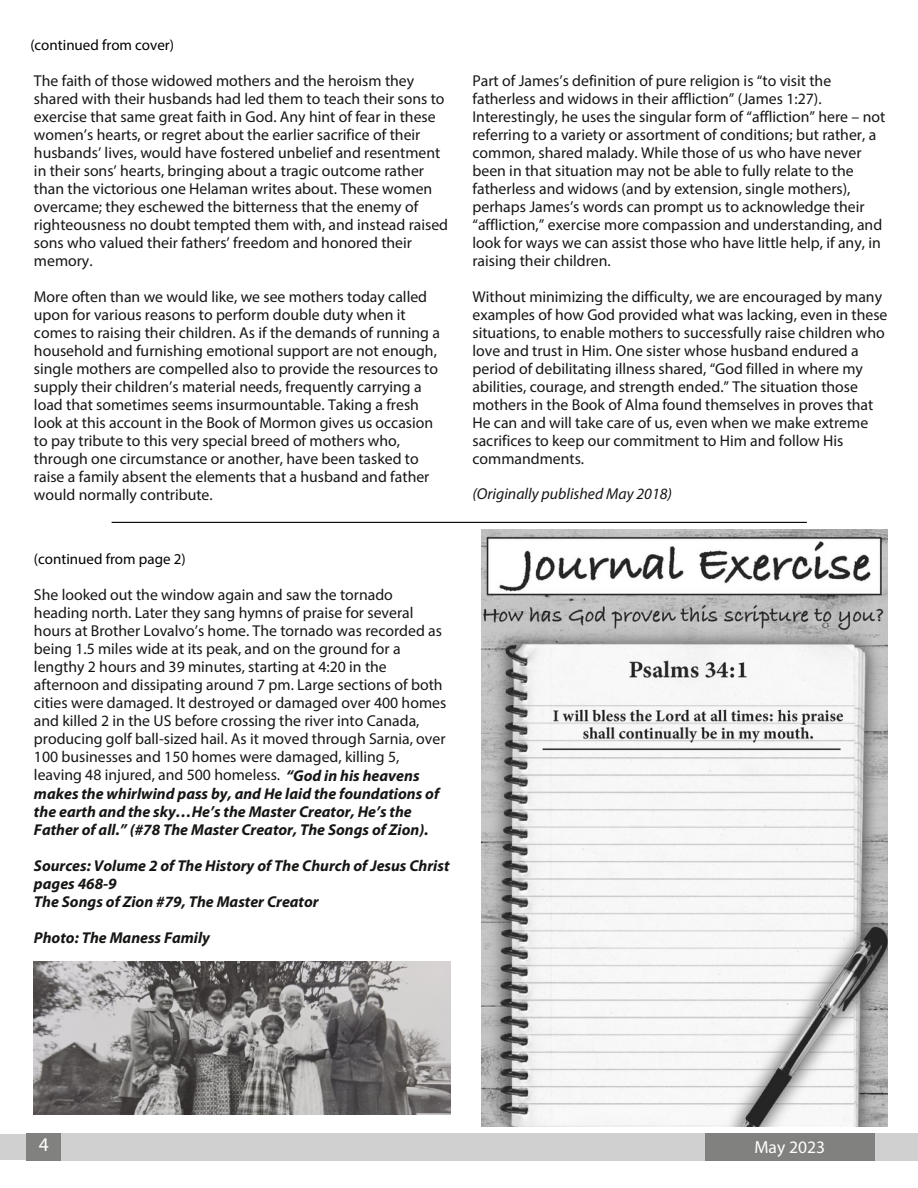
<style>
.page{position:relative;width:918px;height:1188px;background:#fff}
.page>*{position:absolute;margin:0;border:0;box-sizing:border-box;transform-origin:0 0}
.t1{font:19.5px "Myriad Pro";color:#fff}
.t2{font:17.55px "Myriad Pro";color:#fff}
.t3{font:15.75px/18px "Myriad Pro";color:#171615}
.t4{font:italic 700 15.75px/18px "Myriad Pro";color:#171615}
.t5{font:italic 15.75px "Myriad Pro";color:#171615}
.t6{font:15px "Myriad Pro";color:#000}
</style>
<div class="page">
<img style="left:482px;top:530px;width:406px;height:596px">
<img style="left:34px;top:962px;width:416px;height:153px">
<div style="left:0;top:1134px;width:918px;height:26px;background:#d0d0d0"></div>
<div style="left:27px;top:1134px;width:891px;height:27px;background:#d0d0d0"></div>
<div style="left:705px;top:1134px;width:169px;height:27px;background:#818180"></div>
<div style="left:27px;top:1134px;width:34px;height:27px;background:#818180"></div>
<hr style="left:112px;top:522px;width:695px;height:1px;background:#000">
<p class="t6" style="left:30px;top:39px;width:145px">(continued from cover)</p>
<p class="t3" style="left:34px;top:73px;width:416px">The faith of those widowed mothers and the heroism they shared with their husbands had led them to teach their sons to exercise that same great faith in God. Any hint of fear in these women’s hearts, or regret about the earlier sacrifice of their husbands’ lives, would have fostered unbelief and resentment in their sons’ hearts, bringing about a tragic outcome rather than the victorious one Helaman writes about. These women overcame; they eschewed the bitterness that the enemy of righteousness no doubt tempted them with, and instead raised sons who valued their fathers’ freedom and honored their memory.</p>
<p class="t3" style="left:34px;top:289px;width:408px">More often than we would like, we see mothers today called upon for various reasons to perform double duty when it comes to raising their children. As if the demands of running a household and furnishing emotional support are not enough, single mothers are compelled also to provide the resources to supply their children’s material needs, frequently carrying a load that sometimes seems insurmountable. Taking a fresh look at this account in the Book of Mormon gives us occasion to pay tribute to this very special breed of mothers who, through one circumstance or another, have been tasked to raise a family absent the elements that a husband and father would normally contribute.</p>
<p class="t6" style="left:34px;top:553px;width:153px">(continued from page 2)</p>
<p class="t3" style="left:34px;top:587px;width:414px">She looked out the window again and saw the tornado heading north. Later they sang hymns of praise for several hours at Brother Lovalvo’s home. The tornado was recorded as being 1.5 miles wide at its peak, and on the ground for a lengthy 2 hours and 39 minutes, starting at 4:20 in the afternoon and dissipating around 7 pm. Large sections of both cities were damaged. It destroyed or damaged over 400 homes and killed 2 in the US before crossing the river into Canada, producing golf ball-sized hail. As it moved through Sarnia, over 100 businesses and 150 homes were damaged, killing 5, leaving 48 injured, and 500 homeless.</p>
<p class="t4" style="left:34px;top:769px;width:407px;text-indent:252px">“God in his heavens makes the whirlwind pass by, and He laid the foundations of the earth and the sky…He’s the Master Creator, He’s the Father of all.” (#78 The Master Creator, The Songs of Zion).</p>
<p class="t4" style="left:34px;top:859px;width:417px">Sources: Volume 2 of The History of The Church ofJesus Christ pages 468-9<br>The Songs of Zion #79, The Master Creator</p>
<p class="t4" style="left:34px;top:931px;width:178px">Photo: The Maness Family</p>
<p class="t3" style="left:472px;top:73px;width:414px">Part of James’s definition of pure religion is “to visit the fatherless and widows in their affliction” (James 1:27).<br>Interestingly, he uses the singular form of “affliction” here – not referring to a variety or assortment of conditions; but rather, a common, shared malady. While those of us who have never been in that situation may not be able to fully relate to the fatherless and widows (and by extension, single mothers), perhaps James’s words can prompt us to acknowledge their “affliction,” exercise more compassion and understanding, and look for ways we can assist those who have little help, if any, in raising their children.</p>
<p class="t3" style="left:472px;top:289px;width:417px">Without minimizing the difficulty, we are encouraged by many examples of how God provided what was lacking, even in these situations, to enable mothers to successfully raise children who love and trust in Him. One sister whose husband endured a period of debilitating illness shared, “God filled in where my abilities, courage, and strength ended.” The situation those mothers in the Book of Alma found themselves in proves that He can and will take care of us, even when we make extreme sacrifices to keep our commitment to Him and follow His commandments.</p>
<p class="t5" style="left:472px;top:487px;width:201px">(Originally published May 2018)</p>
<p class="t1" style="left:39px;top:1136px;width:12px">4</p>
<p class="t2" style="left:754px;top:1140px;width:72px">May 2023</p>
</div>
